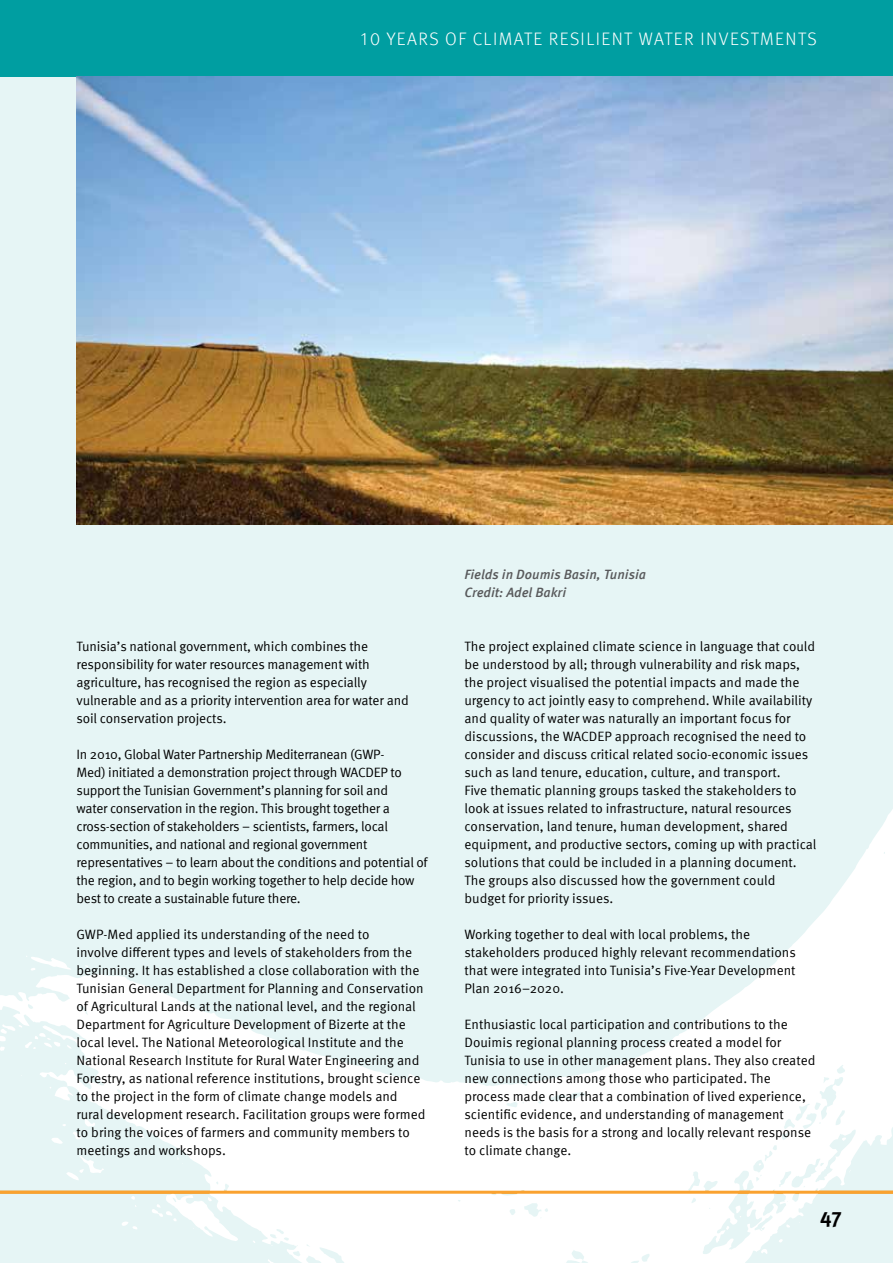
<style>
.page{position:relative;width:893px;height:1263px;background:#fff}
.page>*{position:absolute;margin:0;border:0;box-sizing:border-box;transform-origin:0 0}
.t1{font:700 21px "Meta Pro";color:#000}
.t2{font:300 18px "Meta Pro";color:#fff}
.t3{font:13.5px/18px "Meta Pro";letter-spacing:-.005em;color:#000}
.t4{font:italic 500 13.5px/18px "Meta Pro";color:#58595b}
</style>
<div class="page">
<div style="left:0;top:77px;width:893px;height:1186px;background:#e6f5f5"></div>
<svg style="left:0;top:809px;width:893px;height:454px"></svg>
<svg style="left:151px;top:1194px;width:88px;height:47px"></svg>
<div style="left:0;top:0;width:893px;height:77px;background:#009ea1"></div>
<hr style="left:0;top:1191px;width:893px;height:3px;background:#faa22f">
<img style="left:77px;top:77px;width:816px;height:448px">
<h2 class="t2" style="left:360px;top:26px;width:48px">10 YEARS</h2>
<h2 class="t2" style="left:445px;top:26px;width:39px">OF CLIMATE</h2>
<h2 class="t2" style="left:549px;top:26px;width:11px">RESILIENT</h2>
<h2 class="t2" style="left:639px;top:26px;width:12px">WATER</h2>
<h2 class="t2" style="left:701px;top:26px;width:12px">INVESTMENTS</h2>
<p class="t3" style="left:77px;top:636px;width:334px">Tunisia’s national government, which combines the responsibility for water resources management with agriculture, has recognised the region as especially vulnerable and as a priority intervention area for water and soil conservation projects.</p>
<p class="t3" style="left:77px;top:744px;width:353px">In 2010, Global Water Partnership Mediterranean (GWP-<br>Med) initiated a demonstration project through WACDEP to support the Tunisian Government’s planning for soil and<br>water conservation in the region. This brought together a cross-section of stakeholders – scientists, farmers, local communities, and national and regional government representatives – to learn about the conditions and potential of the region, and to begin working together to help decide how best to create a sustainable future there.</p>
<p class="t3" style="left:77px;top:924px;width:350px">GWP-Med applied its understanding of the need to<br>involve different types and levels of stakeholders from the beginning. It has established a close collaboration with the Tunisian General Department for Planning and Conservation of Agricultural Lands at the national level, and the regional Department for Agriculture Development of Bizerte at the local level. The National Meteorological Institute and the National Research Institute for Rural Water Engineering and Forestry, as national reference institutions, brought science to the project in the form of climate change models and rural development research. Facilitation groups were formed to bring the voices of farmers and community members to meetings and workshops.</p>
<p class="t4" style="left:464px;top:564px;width:183px">Fields in Doumis Basin, Tunisia<br>Credit: Adel Bakri</p>
<p class="t3" style="left:464px;top:636px;width:354px">The project explained climate science in language that could be understood by all; through vulnerability and risk maps, the project visualised the potential impacts and made the urgency to act jointly easy to comprehend. While availability and quality of water was naturally an important focus for discussions, the WACDEP approach recognised the need to consider and discuss critical related socio-economic issues such as land tenure, education, culture, and transport.<br>Five thematic planning groups tasked the stakeholders to look at issues related to infrastructure, natural resources conservation, land tenure, human development, shared equipment, and productive sectors, coming up with practical solutions that could be included in a planning document.<br>The groups also discussed how the government could budget for priority issues.</p>
<p class="t3" style="left:464px;top:924px;width:333px">Working together to deal with local problems, the stakeholders produced highly relevant recommendations that were integrated into Tunisia’s Five-Year Development Plan 2016–2020.</p>
<p class="t3" style="left:464px;top:1014px;width:352px">Enthusiastic local participation and contributions to the Douimis regional planning process created a model for Tunisia to use in other management plans. They also created new connections among those who participated. The process made clear that a combination of lived experience, scientific evidence, and understanding of management needs is the basis for a strong and locally relevant response to climate change.</p>
<h1 class="t1" style="left:820px;top:1200px;width:23px">47</h1>
</div>
